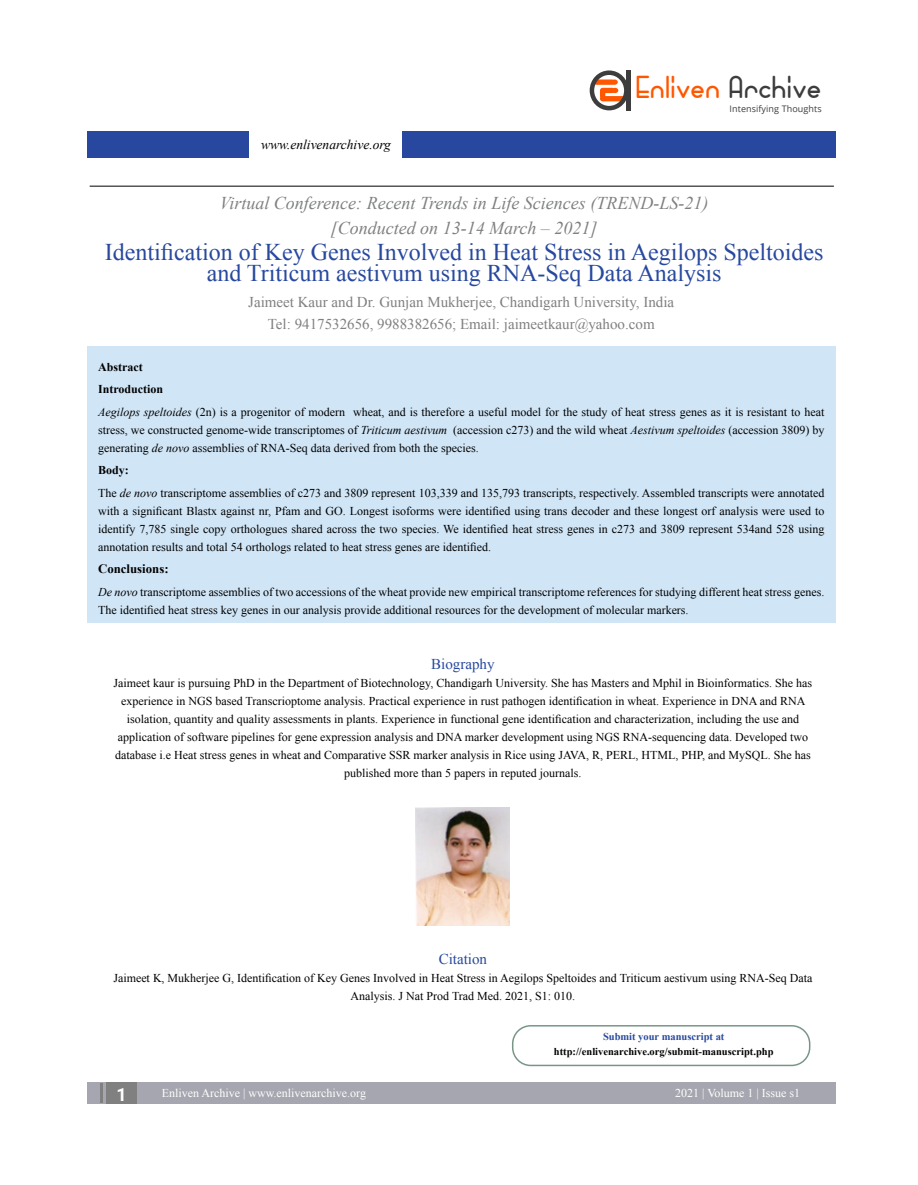
<style>
.page{position:relative;width:918px;height:1185px;background:#fff}
.page>*{position:absolute;margin:0;border:0;box-sizing:border-box;transform-origin:0 0}
.t1{font:900 33px "Bowhouse";letter-spacing:.005em;color:#ff5700}
.t2{font:24px/21px "Times New Roman";color:#27489e;text-align:center}
.t3{font:italic 18px/25.5px "Times New Roman";color:#7f8080;text-align:center}
.t4{font:700 18px "Roboto";color:#fff}
.t5{font:15px/22.5px "Times New Roman";color:#808080;text-align:center}
.t6{font:15px "Times New Roman";color:#27489e}
.t7{font:italic 13.5px "Times New Roman";color:#000}
.t8{font:700 12.9px "Times New Roman";color:#000}
.t9{font:12px/18px "Times New Roman";color:#000}
.t10{font:12px "Times New Roman";color:#fff}
.t11{font:700 10.5px "Times New Roman";color:#000}
.t12{font:700 10.5px "Times New Roman";color:#27489e}
.t13{font:9px "Open Sans";letter-spacing:.01em;color:#3d3d3d}
.s1{color:#3d3d3d}
.s2{font-weight:700}
.s3{font-style:italic}
</style>
<div class="page">
<div style="left:87px;top:1082px;width:749px;height:22px;background:#a5a6af"></div>
<hr style="left:100px;top:1084px;width:3px;height:19px;background:#808080">
<div style="left:106px;top:1083px;width:31px;height:21px;background:#808080"></div>
<hr style="left:90px;top:186px;width:744px;height:1px;background:#000">
<div style="left:87px;top:131px;width:749px;height:27px;background:#27489e"></div>
<div style="left:249px;top:129px;width:153px;height:33px;background:#fff"></div>
<div style="left:512px;top:1025px;width:298px;height:41px;border:2px solid #789687;border-radius:18px"></div>
<div style="left:594px;top:79px;width:21px;height:6px;background:#ff5700;border-radius:3px"></div>
<div style="left:600px;top:96px;width:25px;height:5px;background:#ff5700;border-radius:3px"></div>
<div style="left:590px;top:70px;width:39px;height:40px;border:4px solid #3d3d3d;border-radius:50%"></div>
<hr style="left:626px;top:70px;width:4px;height:41px;background:#3d3d3d">
<div style="left:600px;top:88px;width:15px;height:5px;background:#ff5700;border-radius:3px"></div>
<div style="left:600px;top:89px;width:5px;height:10px;background:#ff5700;border-radius:3px"></div>
<div style="left:611px;top:79px;width:7px;height:6px;background:#ff5700;border-radius:50%"></div>
<svg style="left:613px;top:88px;width:5px;height:5px"></svg>
<div style="left:87px;top:346px;width:749px;height:277px;background:#d0e5f6"></div>
<img style="left:415px;top:808px;width:94px;height:117px">
<p class="t7" style="left:261px;top:135px;width:131px">www.enlivenarchive.org</p>
<h1 class="t1" style="left:637px;top:68px;width:188px">Enliven <span class="s1">Archive</span></h1>
<p class="t13" style="left:730px;top:102px;width:94px">Intensifying Thoughts</p>
<h3 class="t3" style="left:220px;top:190px;width:490px">Virtual Conference: Recent Trends in Life Sciences (TREND-LS-21) [Conducted on 13-14 March – 2021]</h3>
<h2 class="t2" style="left:105px;top:240px;width:720px">Identification of Key Genes Involved in Heat Stress in Aegilops Speltoides and Triticum aestivum using RNA-Seq Data Analysis</h2>
<p class="t5" style="left:248px;top:290px;width:427px">Jaimeet Kaur and Dr. Gunjan Mukherjee, Chandigarh University, India<br>Tel: 9417532656, 9988382656; Email: jaimeetkaur@yahoo.com</p>
<p class="t9" style="left:98px;top:355px;width:728px;line-height:22.5px"><span class="s2">Abstract<br>Introduction<br></span><span class="s3">Aegilops speltoides</span> (2n) is a progenitor of modern wheat, and is therefore a useful model for the study of heat stress genes as it is resistant to heat</p>
<p class="t9" style="left:98px;top:420px;width:728px">stress, we constructed genome-wide transcriptomes of <span class="s3">Triticum aestivum</span> (accession c273) and the wild wheat <span class="s3">Aestivum speltoides</span> (accession 3809) by generating <span class="s3">de novo</span> assemblies of RNA-Seq data derived from both the species.</p>
<p class="t9" style="left:98px;top:459px;width:728px;line-height:22.5px"><span class="s2">Body:<br></span>The <span class="s3">de novo</span> transcriptome assemblies of c273 and 3809 represent 103,339 and 135,793 transcripts, respectively. Assembled transcripts were annotated</p>
<p class="t9" style="left:98px;top:501px;width:728px;text-align:justify">with a significant Blastx against nr, Pfam and GO. Longest isoforms were identified using trans decoder and these longest orf analysis were used to identify 7,785 single copy orthologues shared across the two species. We identified heat stress genes in c273 and 3809 represent 534and 528 using annotation results and total 54 orthologs related to heat stress genes are identified.</p>
<p class="t8" style="left:98px;top:560px;width:72px">Conclusions:</p>
<p class="t9" style="left:98px;top:582px;width:728px"><span class="s3">De novo</span> transcriptome assemblies of two accessions of the wheat provide new empirical transcriptome references for studying different heat stress genes.<br>The identified heat stress key genes in our analysis provide additional resources for the development of molecular markers.</p>
<p class="t6" style="left:431px;top:654px;width:65px">Biography</p>
<p class="t9" style="left:114px;top:674px;width:700px;text-align:center">Jaimeet kaur is pursuing PhD in the Department of Biotechnology, Chandigarh University. She has Masters and Mphil in Bioinformatics. She has experience in NGS based Transcrioptome analysis. Practical experience in rust pathogen identification in wheat. Experience in DNA and RNA isolation, quantity and quality assessments in plants. Experience in functional gene identification and characterization, including the use and application of software pipelines for gene expression analysis and DNA marker development using NGS RNA-sequencing data. Developed two database i.e Heat stress genes in wheat and Comparative SSR marker analysis in Rice using JAVA, R, PERL, HTML, PHP, and MySQL. She has published more than 5 papers in reputed journals.</p>
<p class="t6" style="left:439px;top:949px;width:50px">Citation</p>
<p class="t9" style="left:113px;top:969px;width:701px;text-align:center">Jaimeet K, Mukherjee G, Identification of Key Genes Involved in Heat Stress in Aegilops Speltoides and Triticum aestivum using RNA-Seq Data<br>Analysis. J Nat Prod Trad Med. 2021, S1: 010.</p>
<p class="t12" style="left:603px;top:1029px;width:123px">Submit your manuscript at</p>
<p class="t11" style="left:554px;top:1044px;width:221px">http://enlivenarchive.org/submit-manuscript.php</p>
<h3 class="t4" style="left:116px;top:1082px;width:12px">1</h3>
<p class="t10" style="left:162px;top:1085px;width:206px">Enliven Archive | www.enlivenarchive.org</p>
<p class="t10" style="left:675px;top:1084px;width:127px">2021 | Volume 1 | Issue s1</p>
</div>
